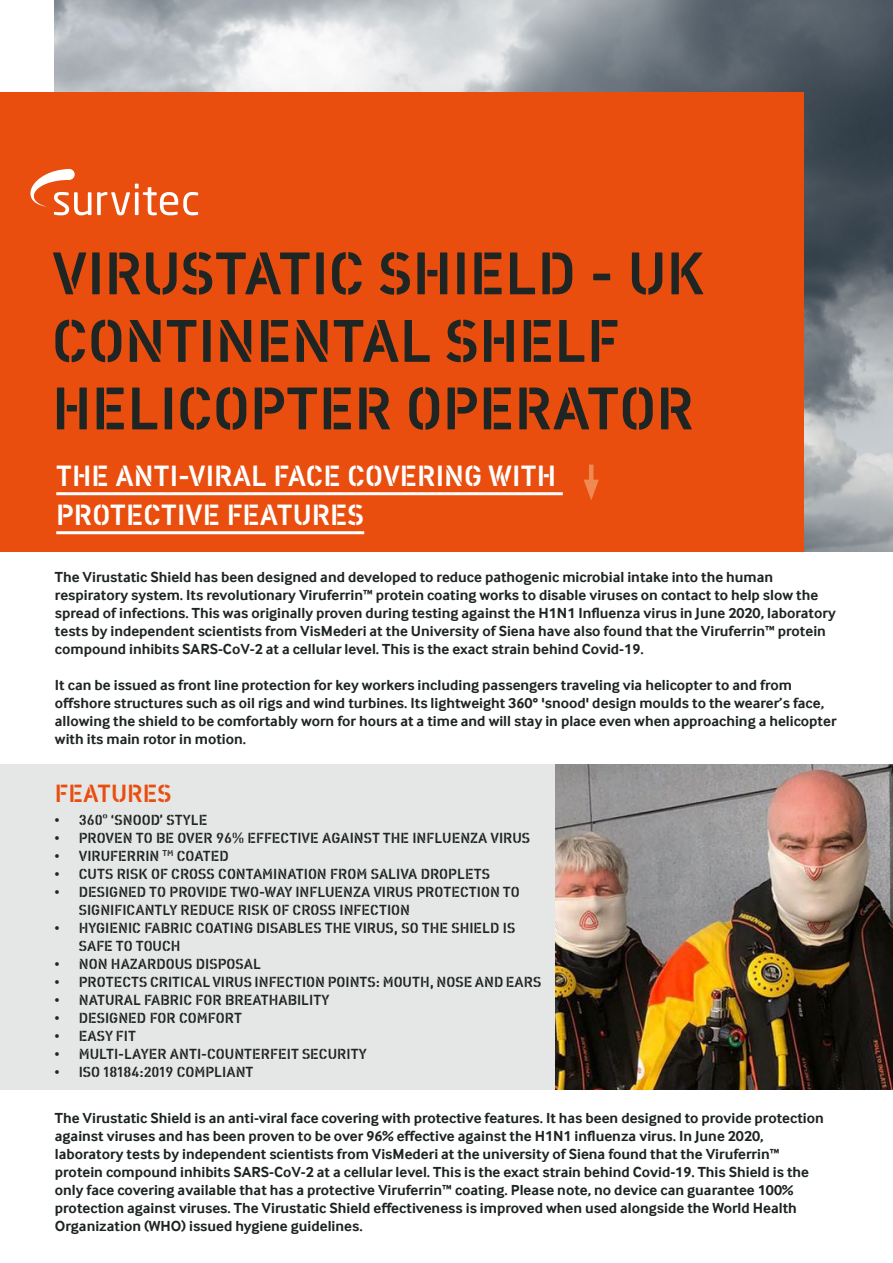
<style>
.page{position:relative;width:893px;height:1263px;background:#fff}
.page>*{position:absolute;margin:0;border:0;box-sizing:border-box;transform-origin:0 0}
.t1{font:61.5px/67.5px "Vtg Stencil DIN";color:#1f2522}
.t2{font:30px/39px "Vtg Stencil DIN";color:#fff}
.t3{font:25.5px "Vtg Stencil DIN";color:#e94e0f}
.t4{font:700 15px/18px "Inter Face";color:#1f2522}
.t5{font:700 15px/18px "Inter Face";color:#1d2422}
.t6{font:15px/18px "Vtg Stencil DIN";color:#1f2522}
</style>
<div class="page">
<img style="left:54px;top:0;width:839px;height:552px">
<div style="left:0;top:92px;width:803px;height:460px;background:#e94e0f"></div>
<svg style="left:97px;top:184px;width:101px;height:31px"></svg>
<svg style="left:30px;top:169px;width:61px;height:46px"></svg>
<hr style="left:589px;top:465px;width:4px;height:23px;background:#f18952">
<svg style="left:584px;top:480px;width:15px;height:20px"></svg>
<hr style="left:56px;top:492px;width:507px;height:3px;background:#fff">
<hr style="left:56px;top:531px;width:308px;height:3px;background:#fff">
<img style="left:554px;top:764px;width:339px;height:326px">
<div style="left:0;top:764px;width:554px;height:326px;background:#e5e6e6"></div>
<h1 class="t1" style="left:52px;top:241px;width:655px">VIRUSTATIC SHIELD - UK<br>CONTINENTAL SHELF<br>HELICOPTER OPERATOR</h1>
<h2 class="t2" style="left:56px;top:457px;width:501px">THE ANTI-VIRAL FACE COVERING WITH<br>PROTECTIVE FEATURES</h2>
<p class="t4" style="left:55px;top:569px;width:782px">The Virustatic Shield has been designed and developed to reduce pathogenic microbial intake into the human respiratory system. Its revolutionary Viruferrin™ protein coating works to disable viruses on contact to help slow the spread of infections. This was originally proven during testing against the H1N1 Influenza virus in June 2020, laboratory tests by independent scientists from VisMederi at the University of Siena have also found that the Viruferrin™ protein compound inhibits SARS-CoV-2 at a cellular level. This is the exact strain behind Covid-19.</p>
<p class="t4" style="left:55px;top:677px;width:783px">It can be issued as front line protection for key workers including passengers traveling via helicopter to and from offshore structures such as oil rigs and wind turbines. Its lightweight 360° 'snood' design moulds to the wearer’s face, allowing the shield to be comfortably worn for hours at a time and will stay in place even when approaching a helicopter with its main rotor in motion.</p>
<h3 class="t3" style="left:55px;top:778px;width:118px">FEATURES</h3>
<p class="t6" style="left:54px;top:811px;width:155px">• 360° ‘SNOOD’ STYLE</p>
<p class="t6" style="left:54px;top:829px;width:478px">• PROVEN TO BE OVER 96% EFFECTIVE AGAINST THE INFLUENZA VIRUS</p>
<p class="t6" style="left:54px;top:847px;width:176px">• VIRUFERRIN <sup>TM</sup> COATED</p>
<p class="t6" style="left:54px;top:865px;width:437px">• CUTS RISK OF CROSS CONTAMINATION FROM SALIVA DROPLETS</p>
<p class="t6" style="left:79px;top:883px;width:443px;text-indent:-25px">• DESIGNED TO PROVIDE TWO-WAY INFLUENZA VIRUS PROTECTION TO<br>SIGNIFICANTLY REDUCE RISK OF CROSS INFECTION</p>
<p class="t6" style="left:79px;top:919px;width:438px;text-indent:-25px">• HYGIENIC FABRIC COATING DISABLES THE VIRUS, SO THE SHIELD IS<br>SAFE TO TOUCH</p>
<p class="t6" style="left:54px;top:955px;width:208px">• NON HAZARDOUS DISPOSAL</p>
<p class="t6" style="left:54px;top:973px;width:489px">• PROTECTS CRITICAL VIRUS INFECTION POINTS: MOUTH, NOSE AND EARS</p>
<p class="t6" style="left:54px;top:991px;width:277px">• NATURAL FABRIC FOR BREATHABILITY</p>
<p class="t6" style="left:54px;top:1009px;width:189px">• DESIGNED FOR COMFORT</p>
<p class="t6" style="left:54px;top:1027px;width:84px">• EASY FIT</p>
<p class="t6" style="left:54px;top:1045px;width:314px">• MULTI-LAYER ANTI-COUNTERFEIT SECURITY</p>
<p class="t6" style="left:54px;top:1063px;width:201px">• ISO 18184:2019 COMPLIANT</p>
<p class="t5" style="left:55px;top:1110px;width:770px">The Virustatic Shield is an anti-viral face covering with protective features. It has been designed to provide protection against viruses and has been proven to be over 96% effective against the H1N1 influenza virus. In June 2020, laboratory tests by independent scientists from VisMederi at the university of Siena found that the Viruferrin™ protein compound inhibits SARS-CoV-2 at a cellular level. This is the exact strain behind Covid-19. This Shield is the only face covering available that has a protective Viruferrin™ coating. Please note, no device can guarantee 100% protection against viruses. The Virustatic Shield effectiveness is improved when used alongside the World Health Organization (WHO) issued hygiene guidelines.</p>
</div>
